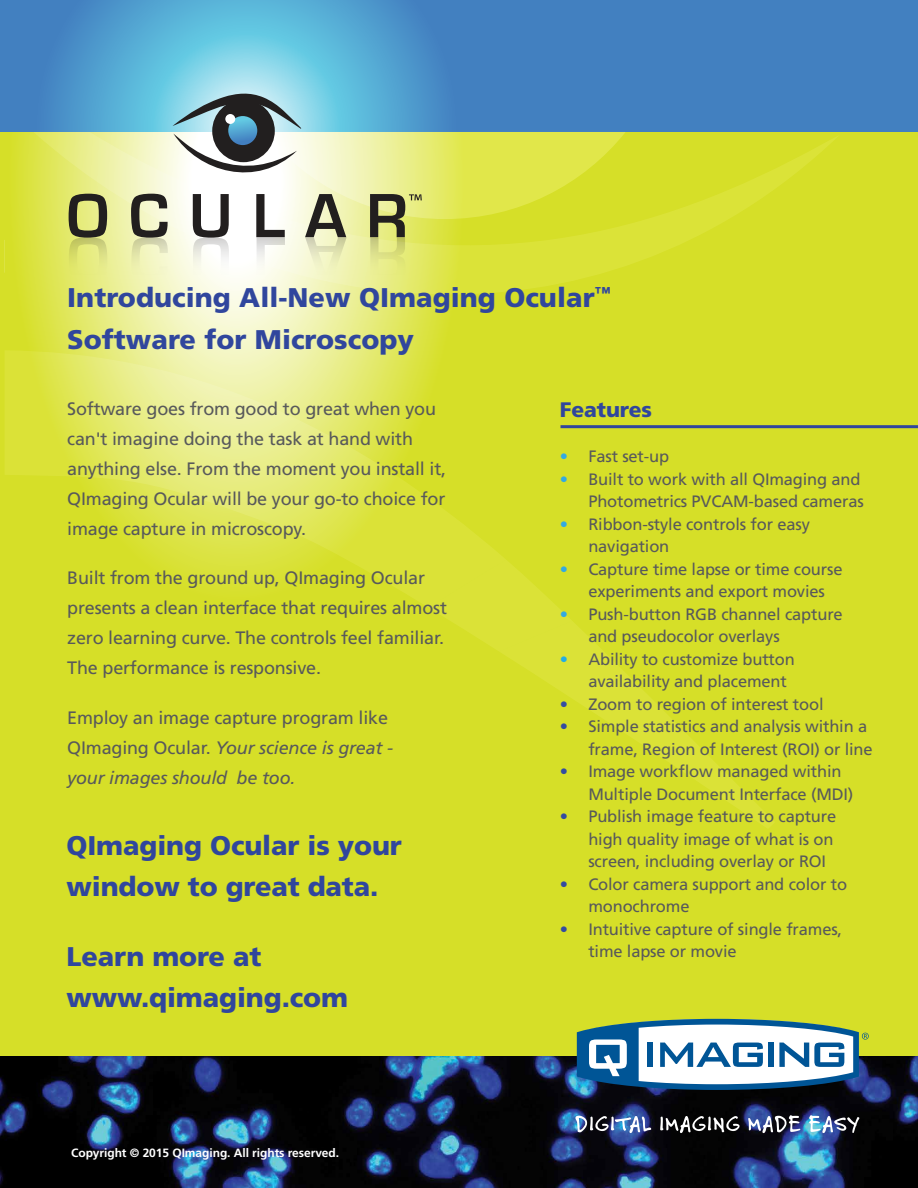
<style>
.page{position:relative;width:918px;height:1188px;background:#fff}
.page>*{position:absolute;margin:0;border:0;box-sizing:border-box;transform-origin:0 0}
.t1{font:900 27px/41.4px "Frutiger LT Std";letter-spacing:-.005em;color:#30469d}
.t2{font:900 21px "Frutiger LT Std";letter-spacing:-.005em;color:#30469d}
.t3{font:18px/30px "Frutiger LT Std";letter-spacing:-.01em;color:#58595b}
.t4{font:16.5px/22.5px "Frutiger LT Std";letter-spacing:-.01em;color:#58595b}
.t5{font:700 12px "Frutiger LT Std";letter-spacing:-.005em;color:#fff}
.s1{font-style:italic}
.s2{color:#33aae1}
.s3{color:#23ade4}
.s4{color:#354fa2}
.s5{color:#334ca0}
</style>
<div class="page">
<svg style="left:0;top:0;width:918px;height:133px;background:#4c92c8"></svg>
<div style="left:0;top:133px;width:918px;height:796px;background:#d6df28"></div>
<svg style="left:33px;top:132px;width:807px;height:162px;background:#dce448"></svg>
<svg style="left:5px;top:240px;width:1px;height:33px"></svg>
<svg style="left:499px;top:621px;width:276px;height:208px;background:#d6df2a"></svg>
<svg style="left:5px;top:350px;width:501px;height:258px;background:#dee551"></svg>
<svg style="left:429px;top:560px;width:143px;height:92px;background:#d9e132"></svg>
<img style="left:0;top:929px;width:918px;height:259px">
<svg style="left:69px;top:194px;width:38px;height:87px;background:#acaf62"></svg>
<svg style="left:131px;top:92px;width:495px;height:189px;background:#becf92"></svg>
<svg style="left:575px;top:1019px;width:294px;height:142px"></svg>
<hr style="left:561px;top:425px;width:357px;height:3px;background:#30469d">
<h1 class="t1" style="left:67px;top:277px;width:545px">Introducing All-New QImaging Ocular<sup>™<br></sup>Software for Microscopy</h1>
<p class="t3" style="left:67px;top:394px;width:381px">Software goes from good to great when you can't imagine doing the task at hand with anything else. From the moment you install it, QImaging Ocular will be your go-to choice for image capture in microscopy.</p>
<p class="t3" style="left:67px;top:563px;width:381px">Built from the ground up, QImaging Ocular presents a clean interface that requires almost zero learning curve. The controls feel familiar.<br>The performance is responsive.</p>
<p class="t3" style="left:67px;top:703px;width:328px">Employ an image capture program like<br>QImaging Ocular. <span class="s1">Your science is great - your images should be too.</span></p>
<h1 class="t1" style="left:66px;top:825px;width:337px">QImaging Ocular is your window to great data.</h1>
<h1 class="t1" style="left:66px;top:936px;width:283px">Learn more at www.qimaging.com</h1>
<p class="t5" style="left:71px;top:1146px;width:270px">Copyright © 2015 QImaging. All rights reserved.</p>
<p class="t2" style="left:560px;top:397px;width:94px">Features</p>
<p class="t4" style="left:560px;top:445px;width:111px"><span class="s2">•</span> Fast set-up</p>
<p class="t4" style="left:560px;top:468px;width:305px;text-align:right"><span class="s2">•</span> Built to work with all QImaging and<br>Photometrics PVCAM-based cameras</p>
<p class="t4" style="left:588px;top:513px;width:223px;text-indent:-28px"><span class="s2">•</span> Ribbon-style controls for easy navigation</p>
<p class="t4" style="left:588px;top:558px;width:256px;text-indent:-28px"><span class="s2">•</span> Capture time lapse or time course experiments and export movies</p>
<p class="t4" style="left:588px;top:603px;width:256px;text-indent:-28px"><span class="s2">•</span> Push-button RGB channel capture and pseudocolor overlays</p>
<p class="t4" style="left:588px;top:648px;width:208px;text-indent:-28px"><span class="s3">•</span> Ability to customize button availability and placement</p>
<p class="t4" style="left:560px;top:693px;width:265px"><span class="s4">•</span> Zoom to region of interest tool</p>
<p class="t4" style="left:588px;top:715px;width:286px;text-indent:-28px"><span class="s5">•</span> Simple statistics and analysis within a frame, Region of Interest (ROI) or line</p>
<p class="t4" style="left:588px;top:760px;width:267px;text-indent:-28px"><span class="s5">•</span> Image workflow managed within<br>Multiple Document Interface (MDI)</p>
<p class="t4" style="left:588px;top:805px;width:249px;text-indent:-28px"><span class="s5">•</span> Publish image feature to capture high quality image of what is on screen, including overlay or ROI</p>
<p class="t4" style="left:588px;top:873px;width:260px;text-indent:-28px"><span class="s5">•</span> Color camera support and color to monochrome</p>
<p class="t4" style="left:588px;top:918px;width:255px;text-indent:-28px"><span class="s5">•</span> Intuitive capture of single frames, time lapse or movie</p>
</div>
